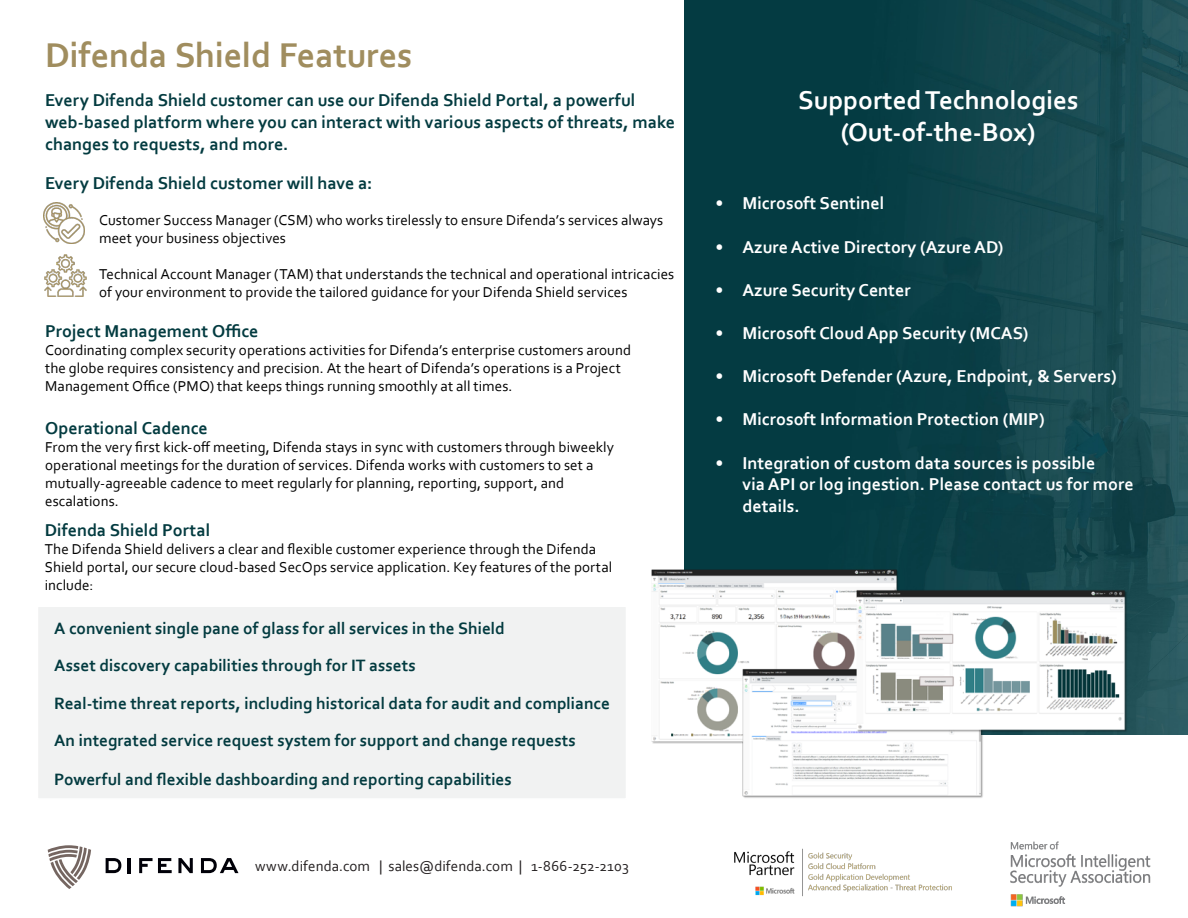
<style>
.page{position:relative;width:1188px;height:918px;background:#fff}
.page>*{position:absolute;margin:0;border:0;box-sizing:border-box;transform-origin:0 0}
.t1{font:700 36px "Corbel";letter-spacing:-.005em;color:#a08d5e}
.t2{font:700 27px "Corbel";color:#fff}
.t3{font:700 18px/21.6px "Corbel";color:#fff}
.t4{font:700 18px/21.6px "Corbel";color:#033b40}
.t5{font:700 17.25px "Corbel";color:#033b40}
.t6{font:15px/18px "Corbel";letter-spacing:.005em;color:#000}
.t7{font:15px "Corbel";letter-spacing:.005em;color:#231f20}
</style>
<div class="page">
<img style="left:685px;top:0;width:503px;height:734px">
<div style="left:37px;top:606px;width:590px;height:194px;background:#f1f2f2;border:2px solid #fff"></div>
<img style="left:45px;top:254px;width:41px;height:42px">
<img style="left:44px;top:203px;width:40px;height:40px">
<img style="left:651px;top:569px;width:476px;height:229px">
<img style="left:734px;top:848px;width:218px;height:49px">
<svg style="left:48px;top:845px;width:43px;height:44px"></svg>
<svg style="left:106px;top:858px;width:15px;height:15px"></svg>
<hr style="left:128px;top:858px;width:3px;height:15px;background:#000008">
<svg style="left:139px;top:858px;width:33px;height:15px"></svg>
<svg style="left:178px;top:858px;width:15px;height:15px"></svg>
<svg style="left:201px;top:858px;width:38px;height:15px"></svg>
<img style="left:1010px;top:842px;width:140px;height:64px">
<p class="t1" style="left:45px;top:32px;width:369px">Difenda Shield Features</p>
<p class="t4" style="left:45px;top:89px;width:631px">Every Difenda Shield customer can use our Difenda Shield Portal, a powerful web-based platform where you can interact with various aspects of threats, make changes to requests, and more.</p>
<p class="t4" style="left:45px;top:172px;width:329px">Every Difenda Shield customer will have a:</p>
<p class="t6" style="left:99px;top:211px;width:566px">Customer Success Manager (CSM) who works tirelessly to ensure Difenda’s services always meet your business objectives</p>
<p class="t6" style="left:99px;top:265px;width:577px">Technical Account Manager (TAM) that understands the technical and operational intricacies</p>
<p class="t6" style="left:99px;top:283px;width:530px">of your environment to provide the tailored guidance for your Difenda Shield services</p>
<p class="t4" style="left:45px;top:320px;width:215px">Project Management Office</p>
<p class="t6" style="left:45px;top:340px;width:587px">Coordinating complex security operations activities for Difenda’s enterprise customers around</p>
<p class="t6" style="left:45px;top:358px;width:577px">the globe requires consistency and precision. At the heart of Difenda’s operations is a Project</p>
<p class="t6" style="left:45px;top:376px;width:469px">Management Office (PMO) that keeps things running smoothly at all times.</p>
<p class="t4" style="left:45px;top:417px;width:164px">Operational Cadence</p>
<p class="t6" style="left:45px;top:438px;width:570px">From the very first kick-off meeting, Difenda stays in sync with customers through biweekly</p>
<p class="t6" style="left:45px;top:456px;width:550px">operational meetings for the duration of services. Difenda works with customers to set a</p>
<p class="t6" style="left:45px;top:474px;width:520px">mutually-agreeable cadence to meet regularly for planning, reporting, support, and</p>
<p class="t6" style="left:45px;top:492px;width:75px">escalations.</p>
<p class="t4" style="left:45px;top:518px;width:167px">Difenda Shield Portal</p>
<p class="t6" style="left:45px;top:539px;width:569px">The Difenda Shield delivers a clear and flexible customer experience through the Difenda<br>Shield portal, our secure cloud-based SecOps service application. Key features of the portal include:</p>
<p class="t5" style="left:54px;top:617px;width:452px">A convenient single pane of glass for all services in the Shield</p>
<p class="t5" style="left:54px;top:655px;width:363px">Asset discovery capabilities through for IT assets</p>
<p class="t5" style="left:54px;top:692px;width:557px">Real-time threat reports, including historical data for audit and compliance</p>
<p class="t5" style="left:54px;top:730px;width:523px">An integrated service request system for support and change requests</p>
<p class="t5" style="left:54px;top:769px;width:459px">Powerful and flexible dashboarding and reporting capabilities</p>
<p class="t7" style="left:255px;top:857px;width:375px">www.difenda.com | sales@difenda.com | 1-866-252-2103</p>
<p class="t2" style="left:798px;top:83px;width:282px">Supported Technologies</p>
<p class="t2" style="left:841px;top:115px;width:196px">(Out-of-the-Box)</p>
<p class="t3" style="left:716px;top:192px;width:170px">• Microsoft Sentinel</p>
<p class="t3" style="left:716px;top:235px;width:289px">• Azure Active Directory (Azure AD)</p>
<p class="t3" style="left:716px;top:279px;width:197px">• Azure Security Center</p>
<p class="t3" style="left:716px;top:322px;width:314px">• Microsoft Cloud App Security (MCAS)</p>
<p class="t3" style="left:716px;top:365px;width:403px">• Microsoft Defender (Azure, Endpoint, &amp; Servers)</p>
<p class="t3" style="left:716px;top:408px;width:331px">• Microsoft Information Protection (MIP)</p>
<p class="t3" style="left:742px;top:451px;width:393px;text-indent:-27px">• Integration of custom data sources is possible<br>via API or log ingestion. Please contact us for more details.</p>
</div>
